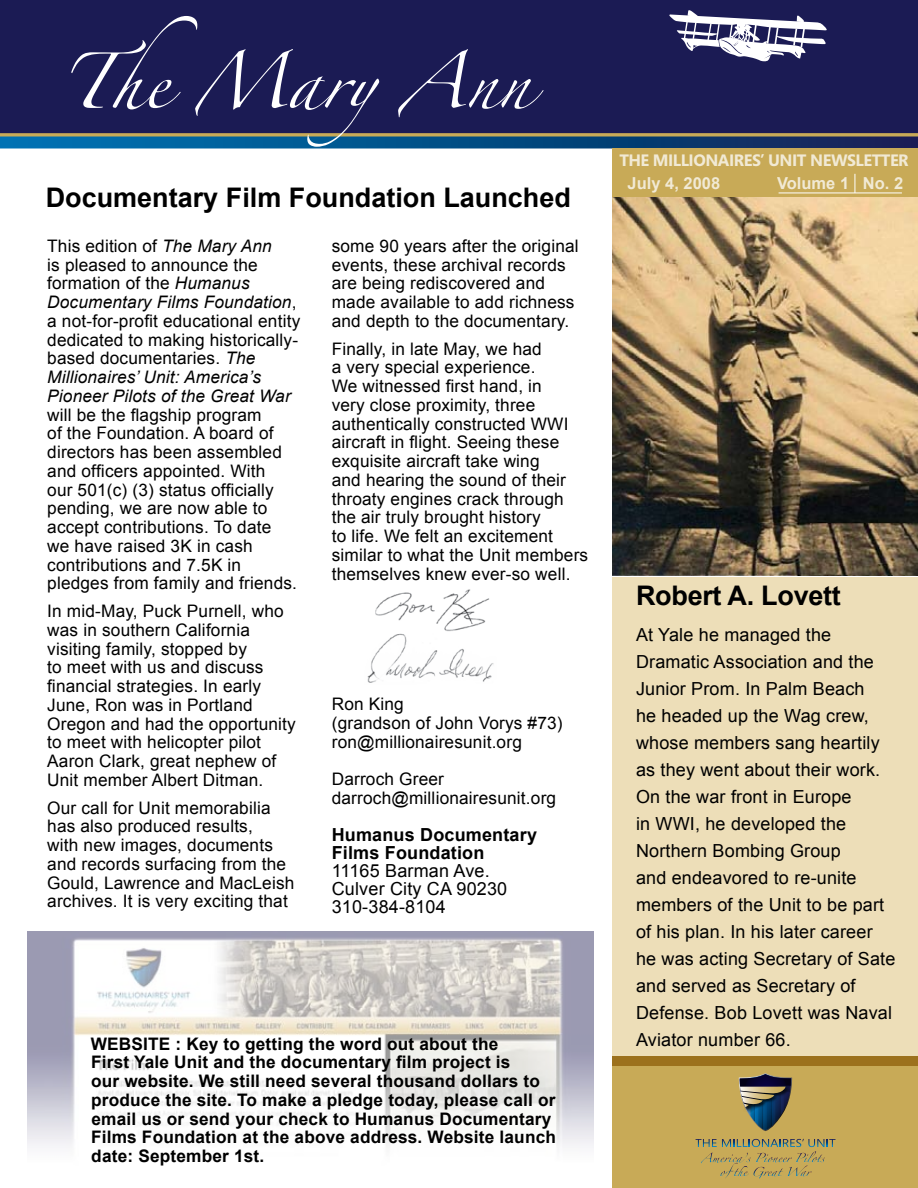
<style>
.page{position:relative;width:918px;height:1188px;background:#fff}
.page>*{position:absolute;margin:0;border:0;box-sizing:border-box;transform-origin:0 0}
.t1{font:700 27px "Arial";color:#000}
.t2{font:18px/27px "Arial";letter-spacing:.01em;color:#000}
.t3{font:700 18px/18px "Arial";letter-spacing:.01em;color:#000}
.t4{font:17.25px/18.8px "Arial";letter-spacing:.01em;color:#000}
.t5{font:700 17.25px/18.8px "Arial";letter-spacing:.01em;color:#000}
.t6{font:700 16.5px "Segoe";letter-spacing:-.03em;color:#fff}
.t7{font:700 16.5px "Arial";color:#fff}
.s1{font-style:italic}
</style>
<div class="page">
<div style="left:612px;top:1054px;width:306px;height:134px;background:#c8aa57"></div>
<svg style="left:612px;top:1055px;width:306px;height:11px;background:#a37a2b"></svg>
<div style="left:0;top:0;width:918px;height:146px;background:#1b1b54"></div>
<svg style="left:669px;top:10px;width:158px;height:51px"></svg>
<svg style="left:738px;top:1073px;width:55px;height:58px"></svg>
<svg style="left:696px;top:1139px;width:140px;height:39px"></svg>
<div style="left:0;top:133px;width:918px;height:6px;background:#c8aa57"></div>
<svg style="left:0;top:136px;width:918px;height:12px;background:#0f4677"></svg>
<svg style="left:71px;top:16px;width:308px;height:131px"></svg>
<svg style="left:398px;top:49px;width:146px;height:68px"></svg>
<div style="left:612px;top:148px;width:306px;height:50px;background:#c8aa57"></div>
<hr style="left:779px;top:193px;width:123px;height:1px;background:#fff">
<svg style="left:855px;top:174px;width:1px;height:19px"></svg>
<div style="left:612px;top:577px;width:306px;height:478px;background:#eddeb8"></div>
<img style="left:28px;top:932px;width:566px;height:215px">
<img style="left:367px;top:589px;width:127px;height:94px">
<img style="left:612px;top:197px;width:306px;height:379px">
<h1 class="t1" style="left:46px;top:183px;width:527px">Documentary Film Foundation Launched</h1>
<p class="t4" style="left:47px;top:236px;width:255px">This edition of <span class="s1">The Mary Ann<br></span>is pleased to announce the formation of the <span class="s1">Humanus<br>Documentary Films Foundation</span>, a not-for-profit educational entity dedicated to making historically&shy;based documentaries. <span class="s1">The<br>Millionaires’ Unit: America’s<br>Pioneer Pilots of the Great War</span></p>
<p class="t4" style="left:47px;top:405px;width:251px">will be the flagship program<br>of the Foundation. A board of directors has been assembled and officers appointed. With<br>our 501(c) (3) status officially pending, we are now able to accept contributions. To date we have raised 3K in cash contributions and 7.5K in pledges from family and friends.</p>
<p class="t4" style="left:47px;top:602px;width:250px">In mid-May, Puck Purnell, who was in southern California visiting family, stopped by<br>to meet with us and discuss financial strategies. In early<br>June, Ron was in Portland<br>Oregon and had the opportunity to meet with helicopter pilot<br>Aaron Clark, great nephew of<br>Unit member Albert Ditman.</p>
<p class="t4" style="left:47px;top:798px;width:249px">Our call for Unit memorabilia has also produced results,<br>with new images, documents and records surfacing from the<br>Gould, Lawrence and MacLeish archives. It is very exciting that</p>
<p class="t4" style="left:332px;top:236px;width:248px">some 90 years after the original events, these archival records are being rediscovered and made available to add richness and depth to the documentary.</p>
<p class="t4" style="left:332px;top:339px;width:258px">Finally, in late May, we had<br>a very special experience.<br>We witnessed first hand, in<br>very close proximity, three authentically constructed WWI aircraft in flight. Seeing these exquisite aircraft take wing<br>and hearing the sound of their throaty engines crack through the air truly brought history<br>to life. We felt an excitement similar to what the Unit members themselves knew ever-so well.</p>
<p class="t4" style="left:332px;top:695px;width:232px">Ron King<br>(grandson of John Vorys #73) ron@millionairesunit.org</p>
<p class="t4" style="left:332px;top:770px;width:226px">Darroch Greer darroch@millionairesunit.org</p>
<p class="t3" style="left:332px;top:825px;width:207px">Humanus Documentary<br>Films Foundation</p>
<p class="t2" style="left:332px;top:861px;width:177px;line-height:18px">11165 Barman Ave.<br>Culver City CA 90230<br>310-384-8104</p>
<p class="t5" style="left:91px;top:1034px;width:467px">WEBSITE : Key to getting the word out about the<br>First Yale Unit and the documentary film project is<br>our website. We still need several thousand dollars to produce the site. To make a pledge today, please call or email us or send your check to Humanus Documentary Films Foundation at the above address. Website launch date: September 1st.</p>
<p class="t6" style="left:620px;top:151px;width:291px">THE MILLIONAIRES’ UNIT NEWSLETTER</p>
<p class="t7" style="left:628px;top:174px;width:94px">July 4, 2008</p>
<p class="t7" style="left:777px;top:174px;width:128px">Volume 1 No. 2</p>
<h1 class="t1" style="left:636px;top:580px;width:206px">Robert A. Lovett</h1>
<p class="t2" style="left:636px;top:621px;width:261px">At Yale he managed the<br>Dramatic Association and the<br>Junior Prom. In Palm Beach<br>he headed up the Wag crew, whose members sang heartily as they went about their work.<br>On the war front in Europe<br>in WWI, he developed the<br>Northern Bombing Group<br>and endeavored to re-unite members of the Unit to be part of his plan. In his later career he was acting Secretary of Sate and served as Secretary of<br>Defense. Bob Lovett was Naval<br>Aviator number 66.</p>
</div>
